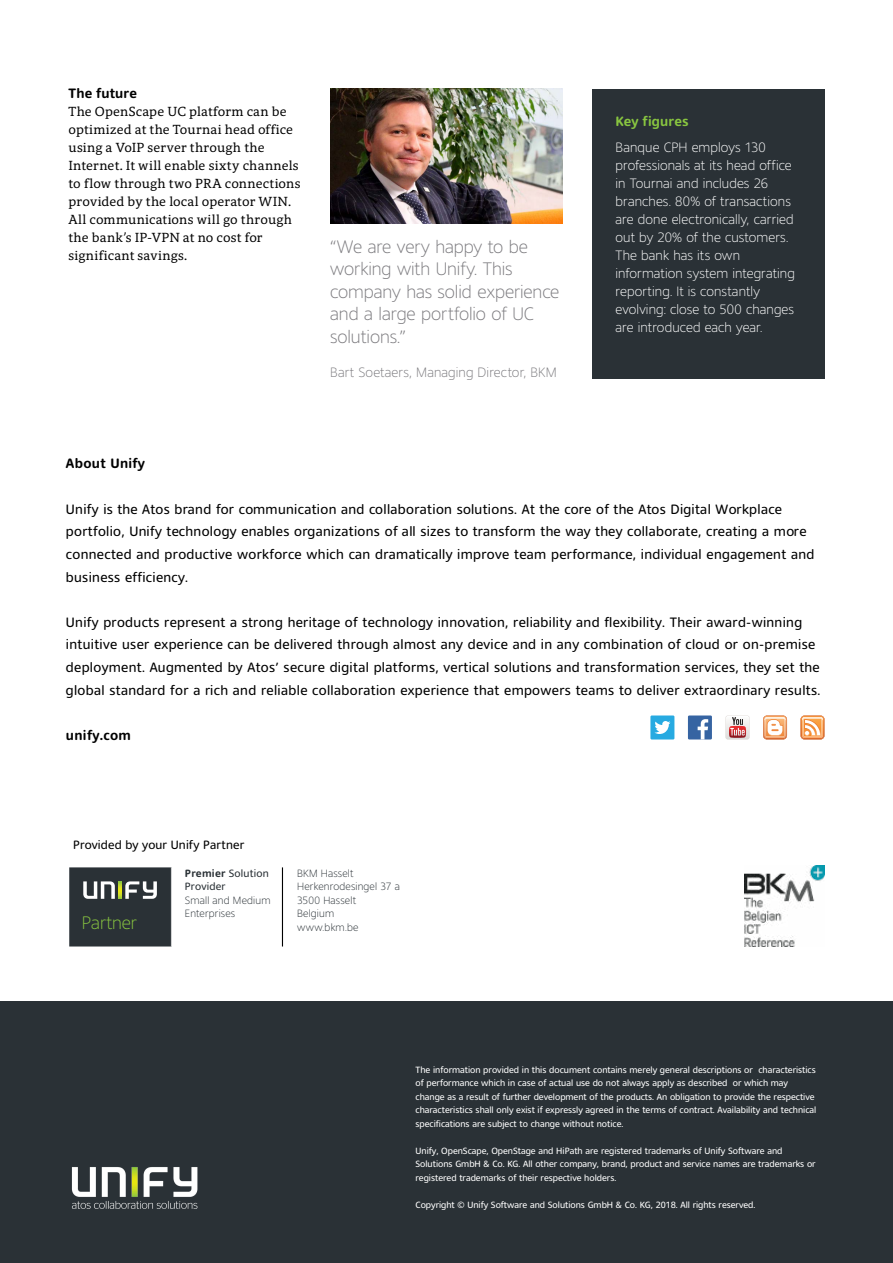
<style>
.page{position:relative;width:893px;height:1263px;background:#fff}
.page>*{position:absolute;margin:0;border:0;box-sizing:border-box;transform-origin:0 0}
.t1{font:300 18px/22.5px "Harmony Sans";letter-spacing:-.005em;color:#7c7b7f}
.t2{font:300 18px "Harmony Sans";color:#88c540}
.t3{font:13.5px/22.6px "Harmony Sans";letter-spacing:.025em;color:#000}
.t4{font:300 13.5px/18px "Harmony Sans";letter-spacing:.01em;color:#fff}
.t5{font:13.5px/18px "Harmony Serif";letter-spacing:.015em;color:#000}
.t6{font:300 13.5px "Harmony Sans";letter-spacing:.01em;color:#7c7b7f}
.t7{font:700 13.5px "Harmony Sans";letter-spacing:.025em;color:#000}
.t8{font:700 13.5px "Harmony Sans";letter-spacing:.015em;color:#88c540}
.t9{font:12px "Harmony Sans";letter-spacing:.015em;color:#000}
.t10{font:300 10.5px/13.5px "Harmony Sans";letter-spacing:.02em;color:#2a3136}
.t11{font:10.5px/13.5px "Harmony Sans";letter-spacing:.02em;color:#2a3136}
.t12{font:9px/13.5px "Harmony Sans";color:#fff}
.s1{font-weight:700}
</style>
<div class="page">
<svg style="left:763px;top:715px;width:24px;height:24px"></svg>
<svg style="left:800px;top:715px;width:24px;height:24px"></svg>
<div style="left:688px;top:715px;width:24px;height:24px;background:#3664a2"></div>
<svg style="left:698px;top:719px;width:10px;height:20px"></svg>
<svg style="left:725px;top:715px;width:25px;height:24px"></svg>
<div style="left:650px;top:715px;width:24px;height:24px;background:#27aae1"></div>
<svg style="left:654px;top:721px;width:16px;height:13px"></svg>
<svg style="left:69px;top:867px;width:103px;height:80px;background:#3d4447"></svg>
<hr style="left:282px;top:867px;width:1px;height:79px;background:#000">
<img style="left:744px;top:865px;width:80px;height:81px">
<div style="left:0;top:1001px;width:893px;height:262px;background:#2a3136"></div>
<img style="left:71px;top:1167px;width:127px;height:42px">
<div style="left:592px;top:89px;width:232px;height:289px;background:#2a3136"></div>
<img style="left:330px;top:89px;width:233px;height:134px">
<p class="t7" style="left:68px;top:85px;width:70px">The future</p>
<p class="t5" style="left:68px;top:103px;width:234px">The OpenScape UC platform can be optimized at the Tournai head office using a VoIP server through the Internet. It will enable sixty channels to flow through two PRA connections provided by the local operator WIN.<br>All communications will go through the bank’s IP-VPN at no cost for significant savings.</p>
<h1 class="t1" style="left:330px;top:235px;width:231px">“We are very happy to be working with Unify. This company has solid experience and a large portfolio of UC solutions.”</h1>
<p class="t6" style="left:330px;top:364px;width:228px">Bart Soetaers, Managing Director, BKM</p>
<p class="t8" style="left:615px;top:113px;width:75px">Key figures</p>
<p class="t4" style="left:615px;top:138px;width:181px">Banque CPH employs 130 professionals at its head office in Tournai and includes 26 branches. 80% of transactions are done electronically, carried out by 20% of the customers.<br>The bank has its own information system integrating reporting. It is constantly evolving: close to 500 changes are introduced each year.</p>
<p class="t7" style="left:66px;top:455px;width:80px">About Unify</p>
<p class="t3" style="left:66px;top:497px;width:750px">Unify is the Atos brand for communication and collaboration solutions. At the core of the Atos Digital Workplace portfolio, Unify technology enables organizations of all sizes to transform the way they collaborate, creating a more connected and productive workforce which can dramatically improve team performance, individual engagement and business efficiency.</p>
<p class="t3" style="left:66px;top:611px;width:756px">Unify products represent a strong heritage of technology innovation, reliability and flexibility. Their award-winning intuitive user experience can be delivered through almost any device and in any combination of cloud or on-premise deployment. Augmented by Atos’ secure digital platforms, vertical solutions and transformation services, they set the global standard for a rich and reliable collaboration experience that empowers teams to deliver extraordinary results.</p>
<p class="t7" style="left:66px;top:727px;width:67px">unify.com</p>
<p class="t9" style="left:73px;top:837px;width:173px">Provided by your Unify Partner</p>
<h1 class="t2" style="left:82px;top:911px;width:57px">Partner</h1>
<p class="t11" style="left:185px;top:866px;width:85px"><span class="s1">Premier</span> Solution<br>Provider</p>
<p class="t10" style="left:185px;top:893px;width:87px">Small and Medium<br>Enterprises</p>
<p class="t10" style="left:297px;top:866px;width:104px">BKM Hasselt<br>Herkenrodesingel 37 a<br>3500 Hasselt<br>Belgium<br>www.bkm.be</p>
<p class="t12" style="left:416px;top:1063px;width:402px">The information provided in this document contains merely general descriptions or characteristics of performance which in case of actual use do not always apply as described or which may change as a result of further development of the products. An obligation to provide the respective characteristics shall only exist if expressly agreed in the terms of contract. Availability and technical specifications are subject to change without notice.</p>
<p class="t12" style="left:416px;top:1144px;width:402px">Unify, OpenScape, OpenStage and HiPath are registered trademarks of Unify Software and<br>Solutions GmbH &amp; Co. KG. All other company, brand, product and service names are trademarks or registered trademarks of their respective holders.</p>
<p class="t12" style="left:416px;top:1198px;width:341px">Copyright © Unify Software and Solutions GmbH &amp; Co. KG, 2018. All rights reserved.</p>
</div>
